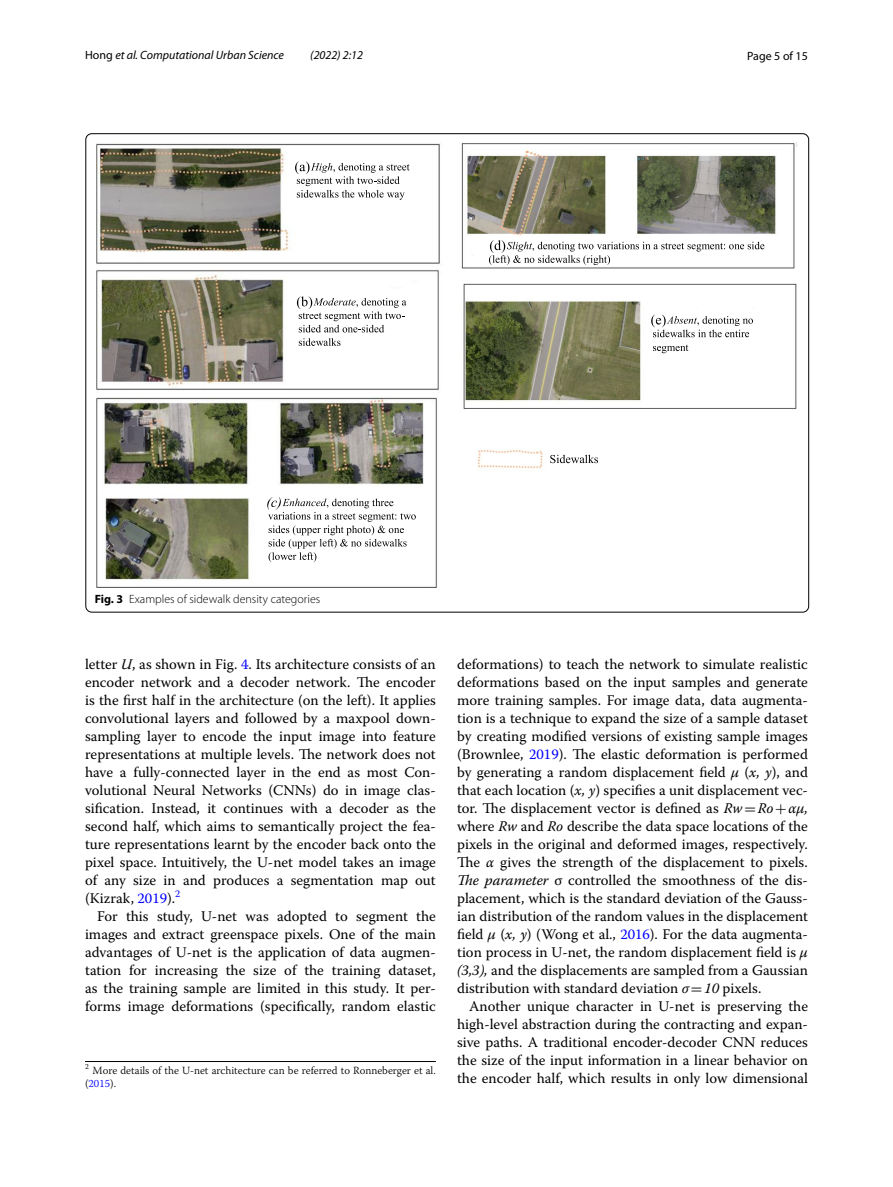
<style>
.page{position:relative;width:893px;height:1187px;background:#fff}
.page>*{position:absolute;margin:0;border:0;box-sizing:border-box;transform-origin:0 0}
.t1{font:14.7px/18px "Warnock Pro";color:#000;text-align:justify}
.t2{font:italic 12px "Myriad Pro";color:#000}
.t3{font:300 12px "Myriad Pro";color:#000}
.t4{font:12px "Myriad Pro";color:#000}
.t5{font:300 10.95px/13.5px "Warnock Pro";color:#000}
.s1{font-style:normal}
.s2{font-weight:700}
.s3{font-style:italic}
.s4{color:#00f}
.s5{font-family:"MTSY"}
</style>
<div class="page">
<img style="left:97px;top:143px;width:700px;height:444px">
<svg style="left:295px;top:161px;width:115px;height:39px"></svg>
<svg style="left:297px;top:296px;width:109px;height:36px"></svg>
<svg style="left:299px;top:338px;width:41px;height:8px"></svg>
<svg style="left:267px;top:497px;width:149px;height:65px"></svg>
<svg style="left:489px;top:240px;width:275px;height:25px"></svg>
<svg style="left:651px;top:314px;width:102px;height:23px"></svg>
<svg style="left:653px;top:344px;width:35px;height:9px"></svg>
<svg style="left:550px;top:454px;width:48px;height:9px"></svg>
<hr style="left:85px;top:1061px;width:351px;height:1px;background:#000">
<p class="t2" style="left:85px;top:48px;width:200px"><span class="s1">Hong</span> et al. Computational Urban Science</p>
<p class="t2" style="left:310px;top:48px;width:54px">(2022) 2:12</p>
<p class="t4" style="left:747px;top:48px;width:62px">Page 5 of 15</p>
<p class="t3" style="left:95px;top:592px;width:227px"><span class="s2">Fig. 3</span> Examples of sidewalk density categories</p>
<p class="t1" style="left:85px;top:654px;width:352px">letter <span class="s3">U</span>, as shown in Fig. <span class="s4">4</span>. Its architecture consists of an encoder network and a decoder network. The encoder is the first half in the architecture (on the left). It applies convolutional layers and followed by a maxpool down&shy;sampling layer to encode the input image into feature representations at multiple levels. The network does not have a fully-connected layer in the end as most Con&shy;volutional Neural Networks (CNNs) do in image clas&shy;sification. Instead, it continues with a decoder as the second half, which aims to semantically project the fea&shy;ture representations learnt by the encoder back onto the pixel space. Intuitively, the U-net model takes an image of any size in and produces a segmentation map out (Kizrak, <span class="s4">2019</span>).<sup>2</sup></p>
<p class="t1" style="left:85px;top:906px;width:352px;text-indent:12px">For this study, U-net was adopted to segment the images and extract greenspace pixels. One of the main advantages of U-net is the application of data augmen&shy;tation for increasing the size of the training dataset, as the training sample are limited in this study. It per&shy;forms image deformations (specifically, random elastic</p>
<p class="t5" style="left:85px;top:1063px;width:352px"><sup>2</sup> More details of the U-net architecture can be referred to Ronneberger et al. (<span class="s4">2015</span>).</p>
<p class="t1" style="left:457px;top:654px;width:352px">deformations) to teach the network to simulate realistic deformations based on the input samples and generate more training samples. For image data, data augmenta&shy;tion is a technique to expand the size of a sample dataset by creating modified versions of existing sample images (Brownlee, <span class="s4">2019</span>). The elastic deformation is performed by generating a random displacement field <span class="s3">μ</span> (<span class="s3">x, y</span>), and that each location (<span class="s3">x, y</span>) specifies a unit displacement vec&shy;tor. The displacement vector is defined as <span class="s3">Rw</span><span class="s5">=</span><span class="s3">Ro</span><span class="s5">+</span><span class="s3">αμ, </span>where <span class="s3">Rw</span> and <span class="s3">Ro</span> describe the data space locations of the pixels in the original and deformed images, respectively.<br>The <span class="s3">α</span> gives the strength of the displacement to pixels.<br><span class="s3">The parameter</span> σ controlled the smoothness of the dis&shy;placement, which is the standard deviation of the Gauss&shy;ian distribution of the random values in the displacement field <span class="s3">μ</span> (<span class="s3">x, y</span>) (Wong et al., <span class="s4">2016</span>). For the data augmenta&shy;tion process in U-net, the random displacement field is <span class="s3">μ (3,3),</span> and the displacements are sampled from a Gaussian distribution with standard deviation <span class="s3">σ</span><span class="s5">=</span><span class="s3">10</span> pixels.</p>
<p class="t1" style="left:457px;top:996px;width:352px;text-indent:12px">Another unique character in U-net is preserving the high-level abstraction during the contracting and expan&shy;sive paths. A traditional encoder-decoder CNN reduces the size of the input information in a linear behavior on the encoder half, which results in only low dimensional</p>
</div>
